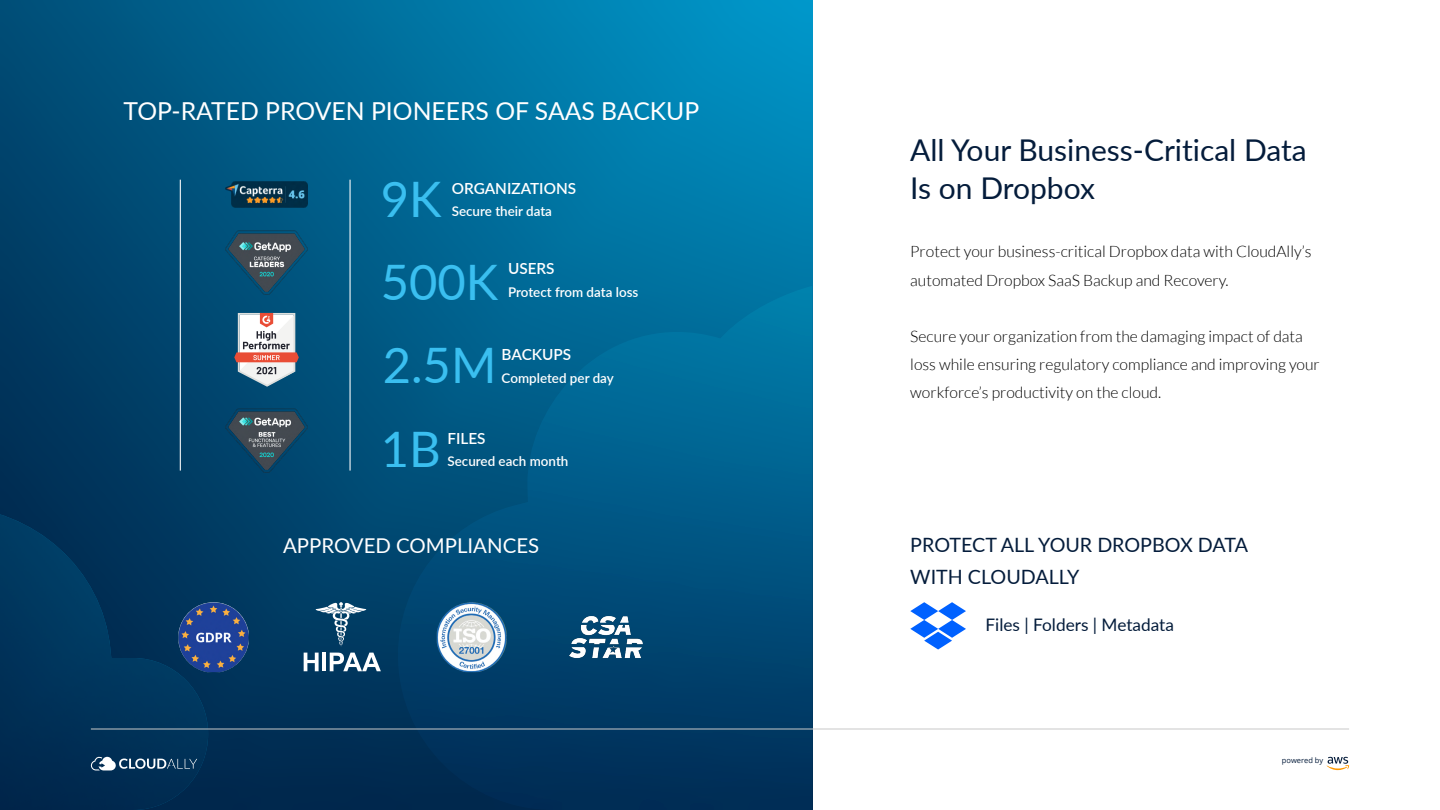
<style>
.page{position:relative;width:1440px;height:810px;background:#fff}
.page>*{position:absolute;margin:0;border:0;box-sizing:border-box;transform-origin:0 0}
.t1{font:48.9px "Lato";color:#3abff0}
.t2{font:30px/37.3px "Lato";color:#041c3b}
.t3{font:24.75px "Lato";color:#fff}
.t4{font:20.4px "Lato";color:#fff}
.t5{font:19.73px/32px "Lato";color:#041c3b}
.t6{font:17.25px "Lato";color:#041c3b}
.t7{font:300 15.75px/28px "Lato";color:#000}
.t8{font:600 15.3px "Lato";color:#fff}
.t9{font:600 13.42px "Lato";color:#fff}
.t10{font:7.5px "Open Sans";color:#051c3b}
</style>
<div class="page">
<img style="left:0;top:0;width:812px;height:810px">
<svg style="left:0;top:506px;width:208px;height:8px;background:#00335a"></svg>
<img style="left:0;top:514px;width:208px;height:296px">
<svg style="left:398px;top:286px;width:414px;height:524px;background:#00507c"></svg>
<img style="left:226px;top:231px;width:81px;height:63px">
<img style="left:226px;top:409px;width:81px;height:63px">
<svg style="left:234px;top:313px;width:65px;height:74px"></svg>
<img style="left:226px;top:181px;width:81px;height:27px">
<hr style="left:350px;top:180px;width:1px;height:291px;background:#fff">
<hr style="left:180px;top:180px;width:1px;height:291px;background:#fff">
<img style="left:179px;top:602px;width:69px;height:70px">
<img style="left:437px;top:602px;width:70px;height:70px">
<svg style="left:304px;top:653px;width:15px;height:18px"></svg>
<hr style="left:322px;top:653px;width:4px;height:18px;background:#fff">
<svg style="left:330px;top:653px;width:51px;height:18px"></svg>
<svg style="left:316px;top:602px;width:50px;height:45px;background:#306181"></svg>
<img style="left:568px;top:615px;width:76px;height:44px">
<svg style="left:1327px;top:757px;width:22px;height:13px"></svg>
<svg style="left:91px;top:757px;width:106px;height:13px"></svg>
<hr style="left:91px;top:729px;width:1258px;height:1px;background:#c9c9c9">
<svg style="left:910px;top:602px;width:56px;height:48px"></svg>
<h3 class="t3" style="left:124px;top:93px;width:577px">TOP-RATED PROVEN PIONEERS OF SAAS BACKUP</h3>
<h1 class="t1" style="left:381px;top:164px;width:62px">9K</h1>
<p class="t8" style="left:452px;top:177px;width:126px">ORGANIZATIONS</p>
<p class="t9" style="left:452px;top:202px;width:102px">Secure their data</p>
<h1 class="t1" style="left:381px;top:247px;width:119px">500K</h1>
<p class="t8" style="left:508px;top:258px;width:48px">USERS</p>
<p class="t9" style="left:508px;top:282px;width:132px">Protect from data loss</p>
<h1 class="t1" style="left:383px;top:331px;width:115px">2.5M</h1>
<p class="t8" style="left:502px;top:344px;width:71px">BACKUPS</p>
<p class="t9" style="left:502px;top:368px;width:114px">Completed per day</p>
<h1 class="t1" style="left:381px;top:414px;width:61px">1B</h1>
<p class="t8" style="left:447px;top:427px;width:40px">FILES</p>
<p class="t9" style="left:447px;top:452px;width:122px">Secured each month</p>
<p class="t4" style="left:283px;top:531px;width:258px">APPROVED COMPLIANCES</p>
<h2 class="t2" style="left:910px;top:131px;width:398px">All Your Business-Critical Data<br>Is on Dropbox</h2>
<p class="t7" style="left:910px;top:238px;width:403px">Protect your business-critical Dropbox data with CloudAlly’s automated Dropbox SaaS Backup and Recovery.</p>
<p class="t7" style="left:910px;top:322px;width:411px">Secure your organization from the damaging impact of data loss while ensuring regulatory compliance and improving your workforce’s productivity on the cloud.</p>
<p class="t5" style="left:910px;top:528px;width:339px">PROTECT ALL YOUR DROPBOX DATA<br>WITH CLOUDALLY</p>
<p class="t6" style="left:986px;top:613px;width:190px">Files | Folders | Metadata</p>
<p class="t10" style="left:1282px;top:755px;width:43px">powered by</p>
</div>
